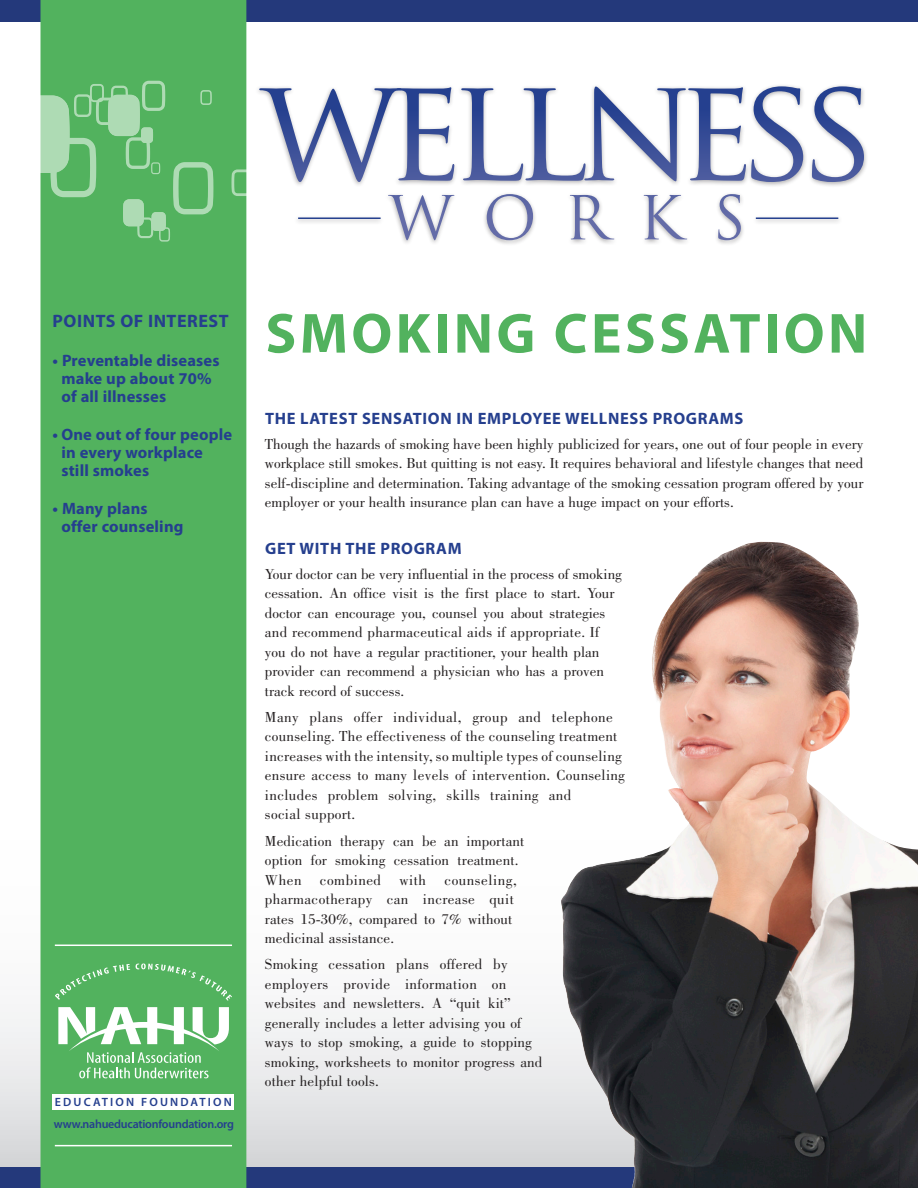
<style>
.page{position:relative;width:918px;height:1188px;background:#fff}
.page>*{position:absolute;margin:0;border:0;box-sizing:border-box;transform-origin:0 0}
.t1{font:700 57px "Myriad Pro";letter-spacing:.06em;color:#52b25e}
.t2{font:700 18px "Myriad Pro";letter-spacing:.03em;color:#253f8e}
.t3{font:700 16.5px/18px "Myriad Pro";letter-spacing:.01em;color:#253f8e}
.t4{font:700 16.5px "Myriad Pro";letter-spacing:.04em;color:#253f8e}
.t5{font:15px/19.5px "Bodoni";letter-spacing:.01em;color:#231f20}
.t6{font:600 12px "Myriad Pro";letter-spacing:-.02em;color:#253f8e}
.t7{font:600 12px "Myriad Pro";letter-spacing:.18em;color:#253f8e}
</style>
<div class="page">
<div style="left:0;top:691px;width:918px;height:478px;background:linear-gradient(to bottom,#fff,#e2e3e5)"></div>
<div style="left:0;top:0;width:918px;height:22px;background:#24397b"></div>
<div style="left:0;top:1167px;width:561px;height:21px;background:#24397b"></div>
<div style="left:40px;top:0;width:206px;height:1188px;background:#52b25e"></div>
<hr style="left:55px;top:1145px;width:177px;height:1px;background:#fff">
<hr style="left:55px;top:945px;width:177px;height:1px;background:#fff">
<svg style="left:55px;top:963px;width:177px;height:38px;background:#5cb667"></svg>
<svg style="left:57px;top:1007px;width:172px;height:74px"></svg>
<svg style="left:40px;top:81px;width:207px;height:161px;background:#66bb71"></svg>
<div style="left:52px;top:1094px;width:182px;height:16px;background:#fff"></div>
<div style="left:255px;top:83px;width:613px;height:163px;background:#231f20;opacity:.36"></div>
<svg style="left:259px;top:87px;width:195px;height:95px"></svg>
<svg style="left:461px;top:86px;width:342px;height:96px"></svg>
<svg style="left:812px;top:86px;width:52px;height:96px"></svg>
<svg style="left:388px;top:195px;width:66px;height:45px"></svg>
<svg style="left:487px;top:194px;width:46px;height:46px"></svg>
<svg style="left:570px;top:195px;width:44px;height:44px"></svg>
<svg style="left:644px;top:195px;width:43px;height:44px"></svg>
<svg style="left:718px;top:194px;width:23px;height:46px"></svg>
<hr style="left:298px;top:217px;width:83px;height:2px;background:#25408f">
<hr style="left:756px;top:217px;width:82px;height:2px;background:#25408f">
<img style="left:561px;top:541px;width:357px;height:647px">
<p class="t2" style="left:53px;top:310px;width:178px">POINTS OF INTEREST</p>
<p class="t3" style="left:61px;top:351px;width:160px;text-indent:-9px">• Preventable diseases make up about 70% of all illnesses</p>
<p class="t3" style="left:61px;top:425px;width:172px;text-indent:-9px">• One out of four people in every workplace still smokes</p>
<p class="t3" style="left:61px;top:499px;width:124px;text-indent:-9px">• Many plans offer counseling</p>
<p class="t7" style="left:55px;top:1095px;width:179px">EDUCATION FOUNDATION</p>
<p class="t6" style="left:54px;top:1116px;width:182px">www.nahueducationfoundation.org</p>
<p class="t1" style="left:266px;top:296px;width:603px">SMOKING CESSATION</p>
<p class="t4" style="left:265px;top:408px;width:480px">THE LATEST SENSATION IN EMPLOYEE WELLNESS PROGRAMS</p>
<p class="t5" style="left:265px;top:434px;width:600px;text-align:justify">Though the hazards of smoking have been highly publicized for years, one out of four people in every workplace still smokes. But quitting is not easy. It requires behavioral and lifestyle changes that need self-discipline and determination. Taking advantage of the smoking cessation program offered by your employer or your health insurance plan can have a huge impact on your efforts.</p>
<p class="t4" style="left:265px;top:537px;width:198px">GET WITH THE PROGRAM</p>
<p class="t5" style="left:265px;top:564px;width:359px">Your doctor can be very influential in the process of smoking cessation. An office visit is the first place to start. Your doctor can encourage you, counsel you about strategies and recommend pharmaceutical aids if appropriate. If you do not have a regular practitioner, your health plan provider can recommend a physician who has a proven track record of success.</p>
<p class="t5" style="left:265px;top:707px;width:362px">Many plans offer individual, group and telephone counseling. The effectiveness of the counseling treatment increases with the intensity, so multiple types of counseling ensure access to many levels of intervention. Counseling includes problem solving, skills training and<br>social support.</p>
<p class="t5" style="left:265px;top:831px;width:261px">Medication therapy can be an important option for smoking cessation treatment.<br>When combined with counseling, pharmacotherapy can increase quit rates 15-30%, compared to 7% without medicinal assistance.</p>
<p class="t5" style="left:265px;top:955px;width:279px">Smoking cessation plans offered by employers provide information on websites and newsletters. A “quit kit” generally includes a letter advising you of ways to stop smoking, a guide to stopping smoking, worksheets to monitor progress and other helpful tools.</p>
</div>
